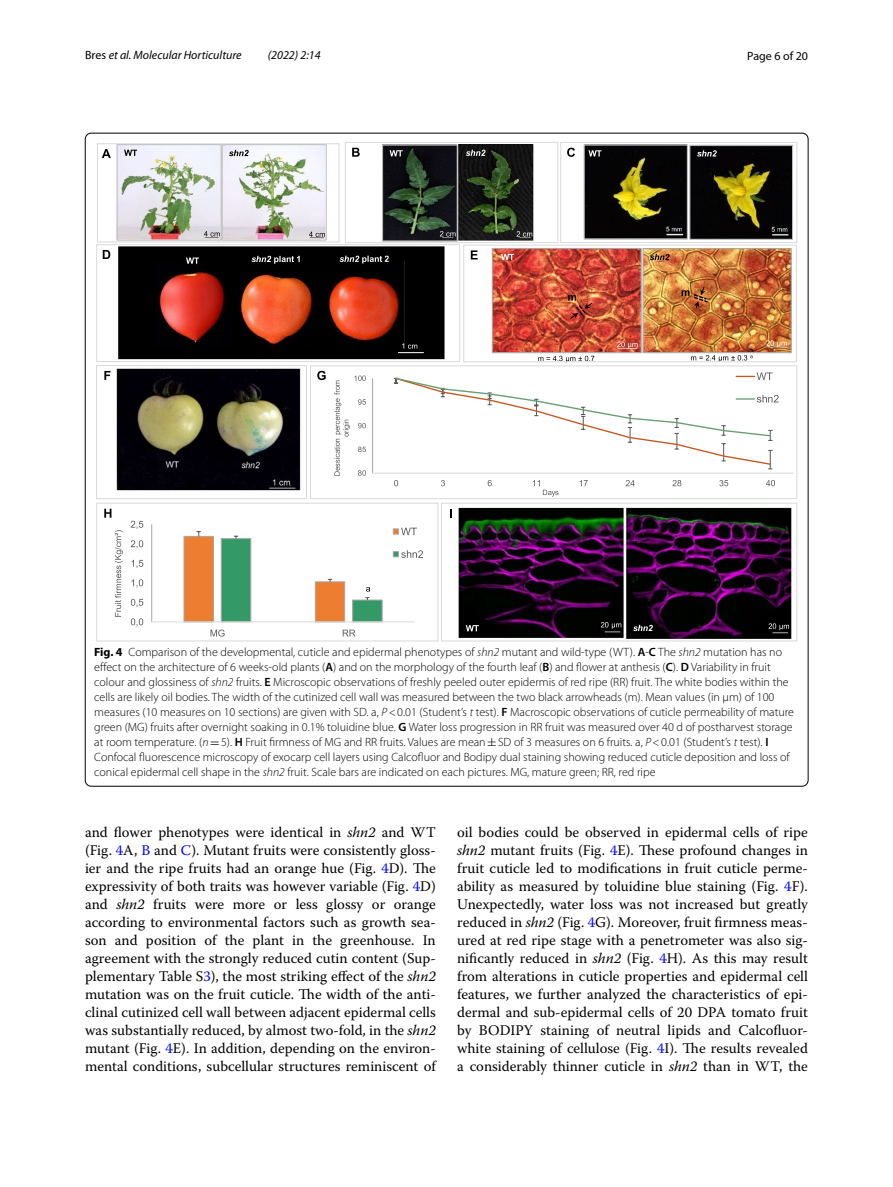
<style>
.page{position:relative;width:893px;height:1187px;background:#fff}
.page>*{position:absolute;margin:0;border:0;box-sizing:border-box;transform-origin:0 0}
.t1{font:14.7px/18px "Warnock Pro";color:#000;text-align:justify}
.t2{font:300 12px/15px "Myriad Pro";color:#000}
.t3{font:italic 12px "Myriad Pro";color:#000}
.t4{font:12px "Myriad Pro";color:#000}
.s1{font-style:normal}
.s2{font-weight:700}
.s3{font-style:italic}
.s4{font-weight:600}
.s5{font-family:"MTSY";font-weight:400}
.s6{color:#00f}
</style>
<div class="page">
<img style="left:98px;top:244px;width:696px;height:394px">
<svg style="left:97px;top:142px;width:700px;height:101px"></svg>
<svg style="left:102px;top:149px;width:9px;height:9px"></svg>
<svg style="left:352px;top:148px;width:8px;height:9px"></svg>
<svg style="left:567px;top:148px;width:8px;height:9px"></svg>
<svg style="left:584px;top:145px;width:209px;height:95px;background:#2c2914"></svg>
<svg style="left:96px;top:245px;width:701px;height:254px"></svg>
<svg style="left:104px;top:371px;width:7px;height:9px"></svg>
<hr style="left:372px;top:378px;width:1px;height:95px;background:#a6a6a6">
<hr style="left:373px;top:473px;width:421px;height:1px;background:#d9d9d9">
<svg style="left:394px;top:480px;width:4px;height:6px"></svg>
<svg style="left:441px;top:480px;width:4px;height:6px"></svg>
<svg style="left:488px;top:480px;width:4px;height:6px"></svg>
<svg style="left:580px;top:480px;width:8px;height:6px"></svg>
<svg style="left:626px;top:480px;width:9px;height:6px"></svg>
<svg style="left:672px;top:480px;width:9px;height:6px"></svg>
<svg style="left:719px;top:480px;width:9px;height:6px"></svg>
<svg style="left:766px;top:480px;width:9px;height:6px"></svg>
<svg style="left:334px;top:375px;width:32px;height:101px"></svg>
<svg style="left:533px;top:480px;width:25px;height:16px"></svg>
<svg style="left:394px;top:372px;width:385px;height:97px"></svg>
<div style="left:310px;top:365px;width:487px;height:134px;border:1px solid #d9d9d9"></div>
<svg style="left:317px;top:371px;width:9px;height:9px"></svg>
<hr style="left:151px;top:524px;width:1px;height:98px;background:#a6a6a6">
<hr style="left:152px;top:621px;width:262px;height:1px;background:#d9d9d9">
<svg style="left:131px;top:618px;width:12px;height:8px"></svg>
<svg style="left:131px;top:598px;width:12px;height:9px"></svg>
<svg style="left:131px;top:579px;width:12px;height:8px"></svg>
<svg style="left:131px;top:559px;width:12px;height:9px"></svg>
<svg style="left:131px;top:540px;width:12px;height:8px"></svg>
<svg style="left:131px;top:520px;width:12px;height:9px"></svg>
<svg style="left:210px;top:629px;width:15px;height:7px"></svg>
<svg style="left:343px;top:629px;width:13px;height:7px"></svg>
<svg style="left:115px;top:530px;width:8px;height:86px"></svg>
<svg style="left:393px;top:527px;width:24px;height:8px"></svg>
<svg style="left:393px;top:550px;width:30px;height:8px"></svg>
<div style="left:96px;top:503px;width:342px;height:138px;border:1px solid #d9d9d9"></div>
<svg style="left:104px;top:508px;width:7px;height:9px"></svg>
<svg style="left:183px;top:531px;width:200px;height:91px"></svg>
<div style="left:441px;top:503px;width:356px;height:138px;border:1px solid #d9d9d9"></div>
<svg style="left:450px;top:508px;width:2px;height:9px"></svg>
<svg style="left:633px;top:624px;width:20px;height:7px"></svg>
<svg style="left:466px;top:625px;width:13px;height:6px"></svg>
<svg style="left:768px;top:623px;width:21px;height:7px"></svg>
<svg style="left:601px;top:622px;width:20px;height:7px"></svg>
<img style="left:492px;top:248px;width:300px;height:114px">
<div style="left:382px;top:145px;width:76px;height:96px;border:1px solid #bfbfbf"></div>
<svg style="left:390px;top:150px;width:13px;height:6px"></svg>
<svg style="left:466px;top:150px;width:20px;height:6px"></svg>
<svg style="left:440px;top:231px;width:16px;height:5px"></svg>
<svg style="left:516px;top:231px;width:16px;height:6px"></svg>
<img style="left:117px;top:144px;width:210px;height:96px">
<svg style="left:118px;top:246px;width:326px;height:113px;background:#431911"></svg>
<p class="t3" style="left:85px;top:48px;width:158px"><span class="s1">Bres</span> et al. Molecular Horticulture</p>
<p class="t3" style="left:268px;top:48px;width:54px">(2022) 2:14</p>
<p class="t4" style="left:747px;top:48px;width:62px">Page 6 of 20</p>
<p class="t2" style="left:94px;top:645px;width:701px"><span class="s2">Fig. 4</span> Comparison of the developmental, cuticle and epidermal phenotypes of <span class="s3">shn2</span> mutant and wild-type (WT). <span class="s4">A</span>-<span class="s4">C</span> The <span class="s3">shn2</span> mutation has no effect on the architecture of 6 weeks-old plants (<span class="s4">A</span>) and on the morphology of the fourth leaf (<span class="s4">B</span>) and flower at anthesis (<span class="s4">C</span>). <span class="s4">D</span> Variability in fruit colour and glossiness of <span class="s3">shn2</span> fruits. <span class="s4">E</span> Microscopic observations of freshly peeled outer epidermis of red ripe (RR) fruit. The white bodies within the cells are likely oil bodies. The width of the cutinized cell wall was measured between the two black arrowheads (m). Mean values (in µm) of 100 measures (10 measures on 10 sections) are given with SD. a, <span class="s3">P</span>&lt;0.01 (Student’s <span class="s3">t</span> test). <span class="s4">F</span> Macroscopic observations of cuticle permeability of mature green (MG) fruits after overnight soaking in 0.1% toluidine blue. <span class="s4">G</span> Water loss progression in RR fruit was measured over 40 d of postharvest storage at room temperature. (<span class="s3">n</span><span class="s5">=</span>5). <span class="s4">H</span> Fruit firmness of MG and RR fruits. Values are mean<span class="s5">±</span>SD of 3 measures on 6 fruits. a, <span class="s3">P</span>&lt;0.01 (Student’s <span class="s3">t</span> test). <span class="s4">I </span>Confocal fluorescence microscopy of exocarp cell layers using Calcofluor and Bodipy dual staining showing reduced cuticle deposition and loss of conical epidermal cell shape in the <span class="s3">shn2</span> fruit. Scale bars are indicated on each pictures. MG, mature green; RR, red ripe</p>
<p class="t1" style="left:85px;top:822px;width:352px">and flower phenotypes were identical in <span class="s3">shn2</span> and WT (Fig. <span class="s6">4</span>A, <span class="s6">B</span> and <span class="s6">C</span>). Mutant fruits were consistently gloss&shy;ier and the ripe fruits had an orange hue (Fig. <span class="s6">4</span>D). The expressivity of both traits was however variable (Fig. <span class="s6">4</span>D) and <span class="s3">shn2</span> fruits were more or less glossy or orange according to environmental factors such as growth sea&shy;son and position of the plant in the greenhouse. In agreement with the strongly reduced cutin content (Sup&shy;plementary Table S<span class="s6">3</span>), the most striking effect of the <span class="s3">shn2 </span>mutation was on the fruit cuticle. The width of the anti&shy;clinal cutinized cell wall between adjacent epidermal cells was substantially reduced, by almost two-fold, in the <span class="s3">shn2 </span>mutant (Fig. <span class="s6">4</span>E). In addition, depending on the environ&shy;mental conditions, subcellular structures reminiscent of</p>
<p class="t1" style="left:457px;top:822px;width:352px">oil bodies could be observed in epidermal cells of ripe <span class="s3">shn2</span> mutant fruits (Fig. <span class="s6">4</span>E). These profound changes in fruit cuticle led to modifications in fruit cuticle perme&shy;ability as measured by toluidine blue staining (Fig. <span class="s6">4</span>F).<br>Unexpectedly, water loss was not increased but greatly reduced in <span class="s3">shn2</span> (Fig. <span class="s6">4</span>G). Moreover, fruit firmness meas&shy;ured at red ripe stage with a penetrometer was also sig&shy;nificantly reduced in <span class="s3">shn2</span> (Fig. <span class="s6">4</span>H). As this may result from alterations in cuticle properties and epidermal cell features, we further analyzed the characteristics of epi&shy;dermal and sub-epidermal cells of 20 DPA tomato fruit by BODIPY staining of neutral lipids and Calcofluor&shy;white staining of cellulose (Fig. <span class="s6">4</span>I). The results revealed a considerably thinner cuticle in <span class="s3">shn2</span> than in WT, the</p>
</div>
